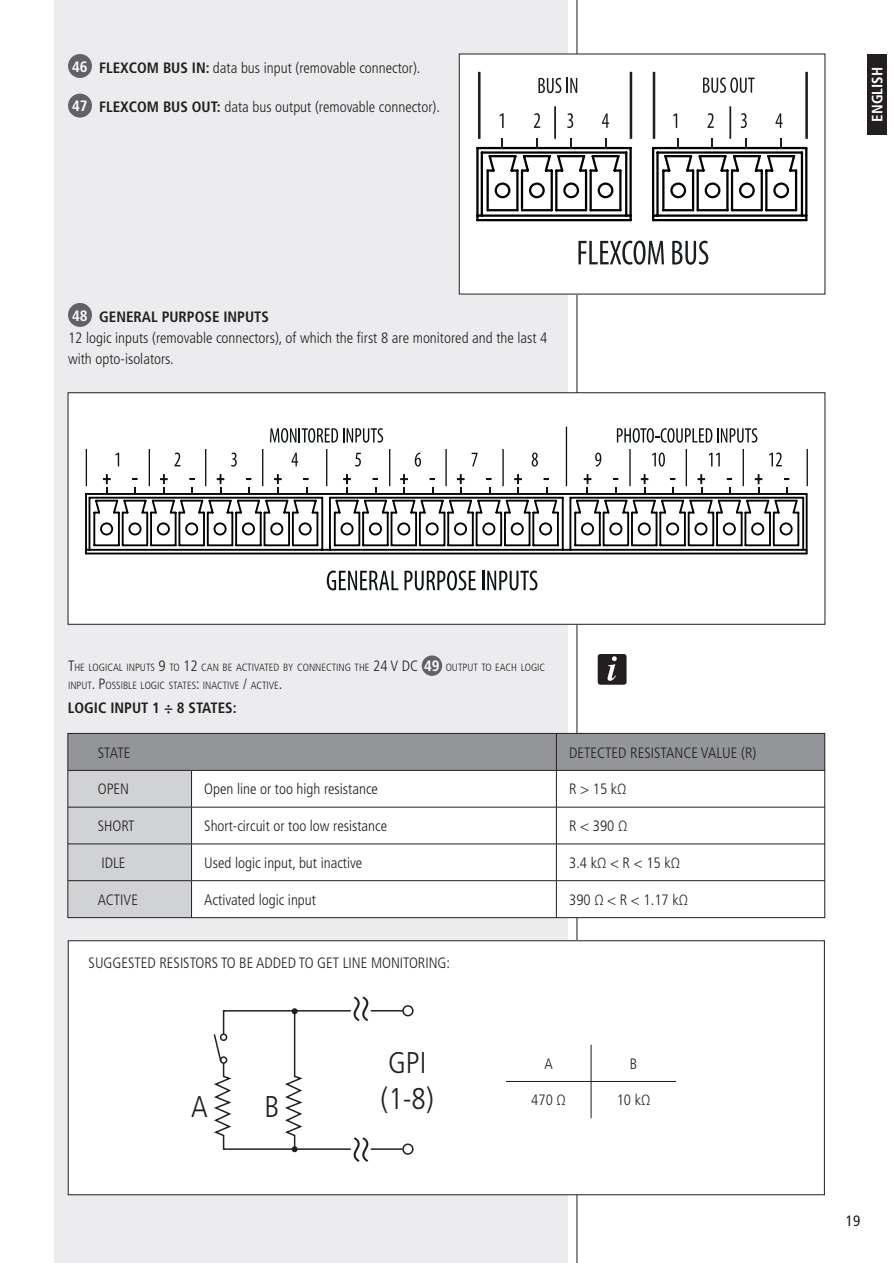
<style>
.page{position:relative;width:893px;height:1263px;background:#fff}
.page>*{position:absolute;margin:0;border:0;box-sizing:border-box;transform-origin:0 0}
.t1{font:300 condensed 30px/36px "Frutiger LT Std";color:#231f20}
.t2{font:300 condensed 15px/21px "Frutiger LT Std";color:#231f20}
.t3{font:700 condensed 15px "Frutiger LT Std";color:#231f20}
.t4{font:700 condensed 15px "Frutiger LT Std";color:#fff}
.t5{font:condensed 15px "Frutiger LT Std";color:#231f20}
.t6{font:300 condensed 10.5px/18px "Frutiger LT Std";color:#231f20}
.s1{font-weight:700;color:#fff}
.s2{font-weight:700}
.s3{font-size:15px}
.s4{font-weight:700;font-size:15px;color:#fff}
</style>
<div class="page">
<div style="left:54px;top:0;width:514px;height:1263px;background:#ececee"></div>
<hr style="left:577px;top:0;width:1px;height:1263px;background:#231f20">
<div style="left:867px;top:54px;width:20px;height:81px;background:#231f20"></div>
<div style="left:68px;top:941px;width:756px;height:254px;background:#fff"></div>
<div style="left:68px;top:940px;width:757px;height:255px;border:1px solid #231f20"></div>
<div style="left:598px;top:654px;width:29px;height:31px;background:#231f20;border-radius:3px"></div>
<svg style="left:607px;top:656px;width:10px;height:25px"></svg>
<hr style="left:591px;top:1045px;width:1px;height:36px;background:#231f20">
<hr style="left:506px;top:1081px;width:85px;height:1px;background:#231f20">
<hr style="left:591px;top:1081px;width:85px;height:1px;background:#231f20">
<hr style="left:591px;top:1082px;width:1px;height:36px;background:#231f20">
<div style="left:68px;top:54px;width:24px;height:24px;background:#636366;border-radius:50%"></div>
<div style="left:68px;top:94px;width:24px;height:24px;background:#636366;border-radius:50%"></div>
<div style="left:459px;top:54px;width:366px;height:240px;background:#fff"></div>
<div style="left:68px;top:303px;width:24px;height:24px;background:#636366;border-radius:50%"></div>
<div style="left:422px;top:655px;width:20px;height:21px;background:#636366;border-radius:50%"></div>
<svg style="left:538px;top:78px;width:39px;height:15px"></svg>
<svg style="left:703px;top:77px;width:52px;height:16px"></svg>
<svg style="left:578px;top:241px;width:86px;height:24px"></svg>
<svg style="left:672px;top:241px;width:36px;height:24px"></svg>
<hr style="left:478px;top:72px;width:3px;height:67px;background:#1a1e21">
<hr style="left:630px;top:72px;width:2px;height:67px;background:#1a1e21">
<hr style="left:653px;top:72px;width:2px;height:67px;background:#1a1e21">
<hr style="left:805px;top:72px;width:3px;height:67px;background:#1a1e21">
<svg style="left:476px;top:138px;width:332px;height:84px"></svg>
<hr style="left:554px;top:106px;width:2px;height:33px;background:#1a1e21">
<hr style="left:729px;top:106px;width:2px;height:33px;background:#1a1e21">
<svg style="left:500px;top:113px;width:4px;height:15px"></svg>
<svg style="left:534px;top:113px;width:6px;height:15px"></svg>
<svg style="left:567px;top:113px;width:6px;height:15px"></svg>
<svg style="left:602px;top:113px;width:7px;height:15px"></svg>
<svg style="left:673px;top:113px;width:4px;height:15px"></svg>
<svg style="left:707px;top:113px;width:7px;height:15px"></svg>
<svg style="left:741px;top:113px;width:6px;height:15px"></svg>
<svg style="left:775px;top:113px;width:8px;height:15px"></svg>
<hr style="left:371px;top:1010px;width:32px;height:1px;background:#231f20">
<hr style="left:371px;top:1148px;width:32px;height:2px;background:#231f20">
<div style="left:402px;top:1005px;width:12px;height:11px;border:2px solid #231f20;border-radius:50%"></div>
<div style="left:402px;top:1143px;width:12px;height:12px;border:2px solid #231f20;border-radius:50%"></div>
<svg style="left:213px;top:996px;width:155px;height:166px"></svg>
<svg style="left:70px;top:735px;width:753px;height:181px"></svg>
<hr style="left:556px;top:734px;width:1px;height:36px;background:#231f20">
<hr style="left:68px;top:770px;width:124px;height:1px;background:#231f20">
<hr style="left:192px;top:770px;width:364px;height:1px;background:#231f20">
<hr style="left:191px;top:770px;width:1px;height:37px;background:#231f20">
<hr style="left:556px;top:770px;width:269px;height:1px;background:#231f20">
<hr style="left:556px;top:770px;width:1px;height:37px;background:#231f20">
<hr style="left:68px;top:807px;width:124px;height:1px;background:#231f20">
<hr style="left:192px;top:807px;width:364px;height:1px;background:#231f20">
<hr style="left:191px;top:807px;width:1px;height:37px;background:#231f20">
<hr style="left:556px;top:807px;width:269px;height:1px;background:#231f20">
<hr style="left:556px;top:807px;width:1px;height:37px;background:#231f20">
<hr style="left:68px;top:844px;width:124px;height:1px;background:#231f20">
<hr style="left:192px;top:844px;width:364px;height:1px;background:#231f20">
<hr style="left:191px;top:844px;width:1px;height:36px;background:#231f20">
<hr style="left:556px;top:844px;width:269px;height:1px;background:#231f20">
<hr style="left:556px;top:844px;width:1px;height:36px;background:#231f20">
<hr style="left:68px;top:880px;width:124px;height:1px;background:#231f20">
<hr style="left:192px;top:880px;width:364px;height:1px;background:#231f20">
<hr style="left:191px;top:881px;width:1px;height:36px;background:#231f20">
<hr style="left:556px;top:880px;width:269px;height:1px;background:#231f20">
<hr style="left:556px;top:881px;width:1px;height:36px;background:#231f20">
<div style="left:68px;top:733px;width:757px;height:185px;border:1px solid #231f20"></div>
<div style="left:68px;top:393px;width:757px;height:231px;background:#fff"></div>
<svg style="left:85px;top:493px;width:14px;height:62px"></svg>
<svg style="left:327px;top:570px;width:71px;height:20px"></svg>
<svg style="left:404px;top:570px;width:72px;height:20px"></svg>
<svg style="left:482px;top:570px;width:55px;height:20px"></svg>
<svg style="left:115px;top:453px;width:4px;height:13px"></svg>
<svg style="left:174px;top:452px;width:6px;height:14px"></svg>
<svg style="left:231px;top:452px;width:6px;height:15px"></svg>
<svg style="left:291px;top:453px;width:7px;height:13px"></svg>
<svg style="left:355px;top:453px;width:6px;height:14px"></svg>
<svg style="left:415px;top:452px;width:6px;height:15px"></svg>
<svg style="left:472px;top:453px;width:6px;height:13px"></svg>
<svg style="left:532px;top:452px;width:6px;height:15px"></svg>
<hr style="left:86px;top:449px;width:1px;height:37px;background:#0d1214">
<hr style="left:149px;top:449px;width:1px;height:37px;background:#0d1214">
<hr style="left:205px;top:449px;width:1px;height:37px;background:#0d1214">
<hr style="left:262px;top:449px;width:1px;height:37px;background:#0d1214">
<hr style="left:326px;top:449px;width:1px;height:37px;background:#0d1214">
<hr style="left:389px;top:449px;width:1px;height:37px;background:#0d1214">
<hr style="left:445px;top:449px;width:2px;height:37px;background:#0d1214">
<hr style="left:502px;top:449px;width:2px;height:37px;background:#0d1214">
<hr style="left:566px;top:427px;width:1px;height:59px;background:#0d1214">
<svg style="left:595px;top:452px;width:6px;height:15px"></svg>
<svg style="left:652px;top:452px;width:13px;height:15px"></svg>
<svg style="left:709px;top:453px;width:11px;height:13px"></svg>
<svg style="left:769px;top:452px;width:13px;height:14px"></svg>
<hr style="left:629px;top:449px;width:2px;height:37px;background:#0d1214">
<hr style="left:686px;top:449px;width:1px;height:37px;background:#0d1214">
<hr style="left:743px;top:449px;width:1px;height:37px;background:#0d1214">
<hr style="left:807px;top:449px;width:1px;height:37px;background:#0d1214">
<svg style="left:99px;top:474px;width:709px;height:81px"></svg>
<svg style="left:617px;top:428px;width:140px;height:15px"></svg>
<svg style="left:270px;top:428px;width:113px;height:15px"></svg>
<p class="t2" style="left:72px;top:57px;width:350px"><span class="s1">46</span> <span class="s2">FLEXCOM BUS IN:</span> data bus input (removable connector).</p>
<p class="t2" style="left:72px;top:97px;width:369px"><span class="s1">47</span> <span class="s2">FLEXCOM BUS OUT:</span> data bus output (removable connector).</p>
<p class="t2" style="left:68px;top:306px;width:481px"><span class="s1">48</span> <span class="s2">GENERAL PURPOSE INPUTS<br></span>12 logic inputs (removable connectors), of which the first 8 are monitored and the last 4 with opto-isolators.</p>
<p class="t4" style="left:868px;top:122px;width:56px;rotate:-90deg">ENGLISH</p>
<p class="t6" style="left:68px;top:658px;width:479px"><span class="s3">T</span>HE LOGICAL IN PUTS <span class="s3">9</span> TO <span class="s3">12</span> CAN BE ACTIVATED BY CONN ECTING THE <span class="s3">24 V DC</span> <span class="s4">49</span> OUTPUT TO EACH LOGIC<br>IN PUT<span class="s3">. P</span>OSSIBLE LOGIC STATES<span class="s3">:</span> INACTIVE <span class="s3">/</span> ACTIVE<span class="s3">.</span></p>
<p class="t3" style="left:68px;top:699px;width:170px">LOGIC INPUT 1 ÷ 8 STATES:</p>
<p class="t2" style="left:98px;top:742px;width:34px">STATE</p>
<p class="t2" style="left:569px;top:742px;width:189px">DETECTED RESISTANCE VALUE (R)</p>
<p class="t2" style="left:98px;top:779px;width:33px">OPEN</p>
<p class="t2" style="left:204px;top:779px;width:175px">Open line or too high resistance</p>
<p class="t2" style="left:569px;top:779px;width:59px">R &gt; 15 kΩ</p>
<p class="t2" style="left:98px;top:816px;width:38px">SHORT</p>
<p class="t2" style="left:204px;top:816px;width:184px">Short-circuit or too low resistance</p>
<p class="t2" style="left:569px;top:816px;width:60px">R &lt; 390 Ω</p>
<p class="t2" style="left:101px;top:852px;width:26px">IDLE</p>
<p class="t2" style="left:204px;top:852px;width:160px">Used logic input, but inactive</p>
<p class="t2" style="left:569px;top:852px;width:112px">3.4 kΩ &lt; R &lt; 15 kΩ</p>
<p class="t2" style="left:98px;top:889px;width:42px">ACTIVE</p>
<p class="t2" style="left:204px;top:889px;width:113px">Activated logic input</p>
<p class="t2" style="left:569px;top:889px;width:120px">390 Ω &lt; R &lt; 1.17 kΩ</p>
<p class="t2" style="left:89px;top:953px;width:363px">SUGGESTED RESISTORS TO BE ADDED TO GET LINE MONITORING:</p>
<h1 class="t1" style="left:191px;top:1089px;width:18px">A</h1>
<h1 class="t1" style="left:264px;top:1089px;width:16px">B</h1>
<h1 class="t1" style="left:381px;top:1045px;width:55px">GPI (1-8)</h1>
<p class="t2" style="left:544px;top:1053px;width:10px">A</p>
<p class="t2" style="left:630px;top:1053px;width:9px">B</p>
<p class="t2" style="left:531px;top:1090px;width:36px">470 Ω</p>
<p class="t2" style="left:617px;top:1090px;width:35px">10 kΩ</p>
<p class="t5" style="left:846px;top:1211px;width:16px">19</p>
</div>
